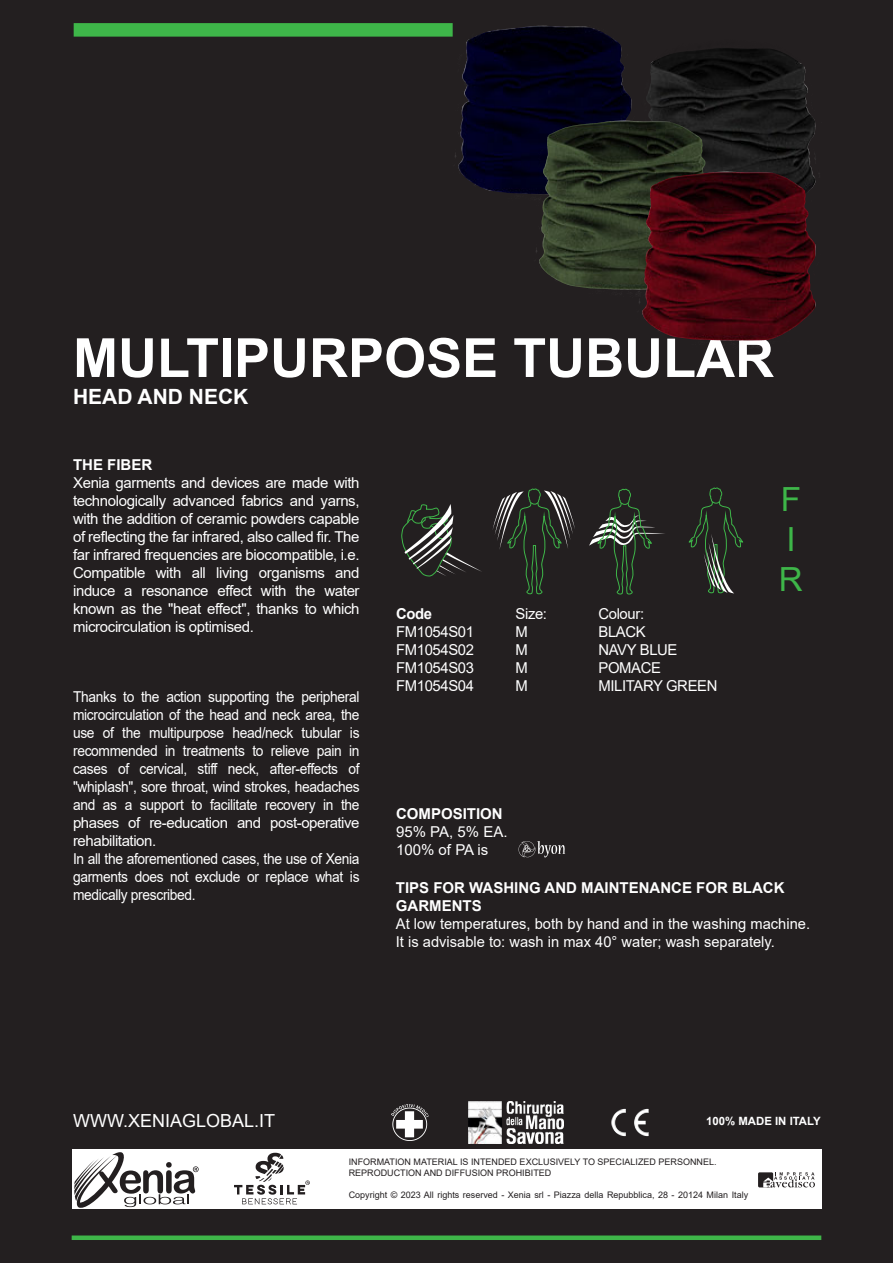
<style>
.page{position:relative;width:893px;height:1263px;background:#231f20}
.page>*{position:absolute;margin:0;border:0;box-sizing:border-box;transform-origin:0 0}
.t1{font:700 54px "Arial";color:#fff}
.t2{font:33.3px/39.9px "Arial";color:#3eb649}
.t3{font:700 21px "Arial";color:#fff}
.t4{font:18px "Arial";color:#fff}
.t5{font:15px/18px "Arial";letter-spacing:-.025em;color:#fff;scale:.92 1}
.t6{font:15px/18px "Arial";letter-spacing:-.025em;color:#fff;text-align:justify}
.t7{font:15px/18px "Arial";color:#fff}
.t8{font:700 15px/18px "Arial";color:#fff}
.t9{font:700 11.4px "Arial";color:#fff}
.t10{font:9px/10.8px "Arial";color:#231f20}
</style>
<div class="page">
<div style="left:72px;top:1149px;width:749px;height:60px;background:#fff"></div>
<div style="left:72px;top:1235px;width:749px;height:5px;background:#3eb649"></div>
<svg style="left:74px;top:1152px;width:125px;height:56px"></svg>
<div style="left:758px;top:1172px;width:15px;height:15px;background:#231f20;border-radius:2px"></div>
<svg style="left:763px;top:1172px;width:52px;height:15px"></svg>
<img style="left:611px;top:1108px;width:38px;height:29px">
<img style="left:468px;top:1101px;width:95px;height:42px">
<img style="left:392px;top:1105px;width:36px;height:35px">
<svg style="left:234px;top:1153px;width:76px;height:51px"></svg>
<div style="left:74px;top:23px;width:379px;height:14px;background:#3eb649"></div>
<img style="left:518px;top:841px;width:47px;height:17px">
<svg style="left:492px;top:488px;width:83px;height:107px"></svg>
<svg style="left:589px;top:488px;width:76px;height:107px"></svg>
<svg style="left:688px;top:487px;width:55px;height:107px"></svg>
<svg style="left:401px;top:504px;width:81px;height:73px"></svg>
<img style="left:646px;top:48px;width:170px;height:115px">
<img style="left:450px;top:23px;width:182px;height:171px">
<img style="left:530px;top:112px;width:188px;height:178px">
<img style="left:634px;top:163px;width:182px;height:184px">
<h1 class="t1" style="left:73px;top:320px;width:702px">MULTIPURPOSE TUBULAR</h1>
<h3 class="t3" style="left:73px;top:382px;width:177px">HEAD AND NECK</h3>
<p class="t8" style="left:73px;top:456px;width:81px">THE FIBER</p>
<p class="t6" style="left:73px;top:474px;width:288px">Xenia garments and devices are made with technologically advanced fabrics and yarns, with the addition of ceramic powders capable of reflecting the far infrared, also called fir. The far infrared frequencies are biocompatible, i.e.<br>Compatible with all living organisms and induce a resonance effect with the water known as the "heat effect", thanks to which microcirculation is optimised.</p>
<p class="t5" style="left:73px;top:688px;width:313px">Thanks to the action supporting the peripheral microcirculation of the head and neck area, the use of the multipurpose head/neck tubular is recommended in treatments to relieve pain in cases of cervical, stiff neck, after-effects of "whiplash", sore throat, wind strokes, headaches and as a support to facilitate recovery in the phases of re-education and post-operative rehabilitation.<br>In all the aforementioned cases, the use of Xenia garments does not exclude or replace what is medically prescribed.</p>
<p class="t8" style="left:396px;top:605px;width:38px">Code</p>
<p class="t6" style="left:396px;top:623px;width:79px">FM1054S01<br>FM1054S02<br>FM1054S03<br>FM1054S04</p>
<p class="t6" style="left:516px;top:605px;width:33px;text-align:left">Size:<br>M<br>M<br>M<br>M</p>
<p class="t6" style="left:598px;top:605px;width:120px;text-align:left">Colour:<br>BLACK<br>NAVY BLUE<br>POMACE<br>MILITARY GREEN</p>
<h2 class="t2" style="left:779px;top:479px;width:25px">F<br>I<br>R</h2>
<p class="t8" style="left:396px;top:805px;width:108px">COMPOSITION</p>
<p class="t7" style="left:396px;top:823px;width:113px">95% PA, 5% EA.<br>100% of PA is</p>
<p class="t8" style="left:396px;top:879px;width:390px">TIPS FOR WASHING AND MAINTENANCE FOR BLACK<br>GARMENTS</p>
<p class="t7" style="left:396px;top:915px;width:416px">At low temperatures, both by hand and in the washing machine.<br>It is advisable to: wash in max 40° water; wash separately.</p>
<p class="t4" style="left:73px;top:1108px;width:204px">WWW.XENIAGLOBAL.IT</p>
<p class="t9" style="left:706px;top:1113px;width:116px">100% MADE IN ITALY</p>
<p class="t10" style="left:349px;top:1156px;width:369px">INFORMATION MATERIAL IS INTENDED EXCLUSIVELY TO SPECIALIZED PERSONNEL.<br>REPRODUCTION AND DIFFUSION PROHIBITED</p>
<p class="t10" style="left:349px;top:1189px;width:401px">Copyright © 2023 All rights reserved - Xenia srl - Piazza della Repubblica, 28 - 20124 Milan Italy</p>
</div>
